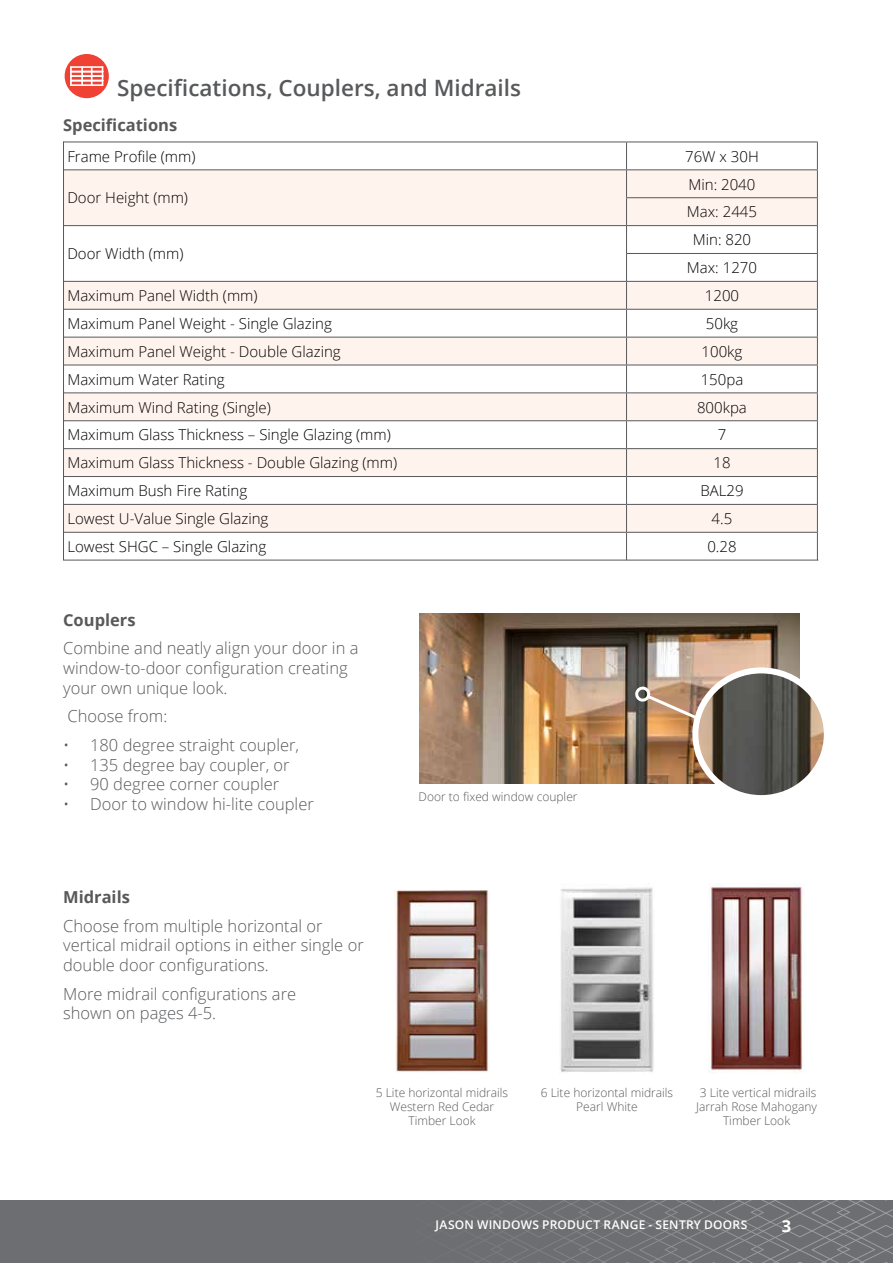
<style>
.page{position:relative;width:893px;height:1263px;background:#fff}
.page>*{position:absolute;margin:0;border:0;box-sizing:border-box;transform-origin:0 0}
.t1{font:600 22.5px "Open Sans";color:#58595b}
.t2{font:300 16.5px/19.8px "Open Sans";color:#58595b}
.t3{font:700 16.5px "Open Sans";color:#58595b}
.t4{font:700 16.5px "Open Sans";color:#fff}
.t5{font:300 15px/27.9px "Open Sans";color:#000}
.t6{font:300 12px/14.4px "Open Sans";color:#58595b;text-align:center}
.t7{font:600 12px "Open Sans";letter-spacing:.02em;color:#fff}
</style>
<div class="page">
<div style="left:0;top:1200px;width:893px;height:63px;background:#6d6e71"></div>
<svg style="left:482px;top:1200px;width:411px;height:63px"></svg>
<svg style="left:63px;top:141px;width:756px;height:420px"></svg>
<img style="left:419px;top:613px;width:381px;height:171px">
<svg style="left:632px;top:684px;width:63px;height:37px;background:#af8f74"></svg>
<img style="left:695px;top:670px;width:128px;height:124px">
<div style="left:692px;top:667px;width:138px;height:134px;border:6px solid #fff;border-radius:50%"></div>
<img style="left:394px;top:891px;width:95px;height:182px">
<img style="left:560px;top:887px;width:94px;height:185px">
<img style="left:709px;top:883px;width:94px;height:190px">
<svg style="left:65px;top:54px;width:44px;height:44px"></svg>
<hr style="left:70px;top:84px;width:33px;height:2px;background:#fff">
<hr style="left:70px;top:66px;width:33px;height:2px;background:#fff">
<hr style="left:70px;top:71px;width:33px;height:1px;background:#fff">
<hr style="left:70px;top:75px;width:33px;height:2px;background:#fff">
<hr style="left:70px;top:80px;width:33px;height:1px;background:#fff">
<svg style="left:81px;top:66px;width:2px;height:19px"></svg>
<svg style="left:91px;top:66px;width:2px;height:19px"></svg>
<svg style="left:102px;top:66px;width:1px;height:18px"></svg>
<svg style="left:70px;top:66px;width:2px;height:20px"></svg>
<h1 class="t1" style="left:117px;top:73px;width:405px">Specifications, Couplers, and Midrails</h1>
<p class="t3" style="left:63px;top:113px;width:116px">Specifications</p>
<p class="t5" style="left:67px;top:142px;width:130px">Frame Profile (mm)</p>
<p class="t5" style="left:685px;top:142px;width:75px">76W x 30H</p>
<p class="t5" style="left:67px;top:184px;width:122px">Door Height (mm)</p>
<p class="t5" style="left:687px;top:170px;width:72px">Min: 2040<br>Max: 2445</p>
<p class="t5" style="left:67px;top:239px;width:118px">Door Width (mm)</p>
<p class="t5" style="left:687px;top:225px;width:72px;text-align:center">Min: 820<br>Max: 1270</p>
<p class="t5" style="left:67px;top:281px;width:192px">Maximum Panel Width (mm)</p>
<p class="t5" style="left:705px;top:281px;width:36px">1200</p>
<p class="t5" style="left:67px;top:309px;width:266px">Maximum Panel Weight - Single Glazing</p>
<p class="t5" style="left:706px;top:309px;width:34px">50kg</p>
<p class="t5" style="left:67px;top:337px;width:275px">Maximum Panel Weight - Double Glazing</p>
<p class="t5" style="left:702px;top:337px;width:42px">100kg</p>
<p class="t5" style="left:67px;top:365px;width:159px">Maximum Water Rating</p>
<p class="t5" style="left:701px;top:365px;width:44px">150pa</p>
<p class="t5" style="left:67px;top:393px;width:205px">Maximum Wind Rating (Single)</p>
<p class="t5" style="left:697px;top:393px;width:51px">800kpa</p>
<p class="t5" style="left:67px;top:421px;width:325px">Maximum Glass Thickness – Single Glazing (mm)</p>
<p class="t5" style="left:718px;top:421px;width:10px">7</p>
<p class="t5" style="left:67px;top:448px;width:331px">Maximum Glass Thickness - Double Glazing (mm)</p>
<p class="t5" style="left:713px;top:448px;width:19px">18</p>
<p class="t5" style="left:67px;top:476px;width:181px">Maximum Bush Fire Rating</p>
<p class="t5" style="left:700px;top:476px;width:45px">BAL29</p>
<p class="t5" style="left:67px;top:504px;width:203px">Lowest U-Value Single Glazing</p>
<p class="t5" style="left:712px;top:504px;width:22px">4.5</p>
<p class="t5" style="left:67px;top:532px;width:200px">Lowest SHGC – Single Glazing</p>
<p class="t5" style="left:707px;top:532px;width:31px">0.28</p>
<p class="t3" style="left:63px;top:608px;width:74px">Couplers</p>
<p class="t2" style="left:63px;top:638px;width:297px">Combine and neatly align your door in a window-to-door configuration creating your own unique look.</p>
<p class="t2" style="left:67px;top:706px;width:101px">Choose from:</p>
<p class="t2" style="left:63px;top:734px;width:237px">• 180 degree straight coupler,</p>
<p class="t2" style="left:63px;top:754px;width:228px">• 135 degree bay coupler, or</p>
<p class="t2" style="left:63px;top:774px;width:218px">• 90 degree corner coupler</p>
<p class="t2" style="left:63px;top:794px;width:252px">• Door to window hi-lite coupler</p>
<p class="t6" style="left:419px;top:789px;width:160px">Door to fixed window coupler</p>
<p class="t3" style="left:63px;top:886px;width:68px">Midrails</p>
<p class="t2" style="left:63px;top:915px;width:302px">Choose from multiple horizontal or vertical midrail options in either single or double door configurations.</p>
<p class="t2" style="left:63px;top:983px;width:235px">More midrail configurations are shown on pages 4-5.</p>
<p class="t6" style="left:376px;top:1085px;width:134px">5 Lite horizontal midrails<br>Western Red Cedar<br>Timber Look</p>
<p class="t6" style="left:541px;top:1085px;width:134px">6 Lite horizontal midrails<br>Pearl White</p>
<p class="t6" style="left:696px;top:1085px;width:122px">3 Lite vertical midrails<br>Jarrah Rose Mahogany<br>Timber Look</p>
<p class="t7" style="left:436px;top:1216px;width:313px">JASON WINDOWS PRODUCT RANGE - SENTRY DOORS</p>
<p class="t4" style="left:782px;top:1214px;width:11px">3</p>
</div>
